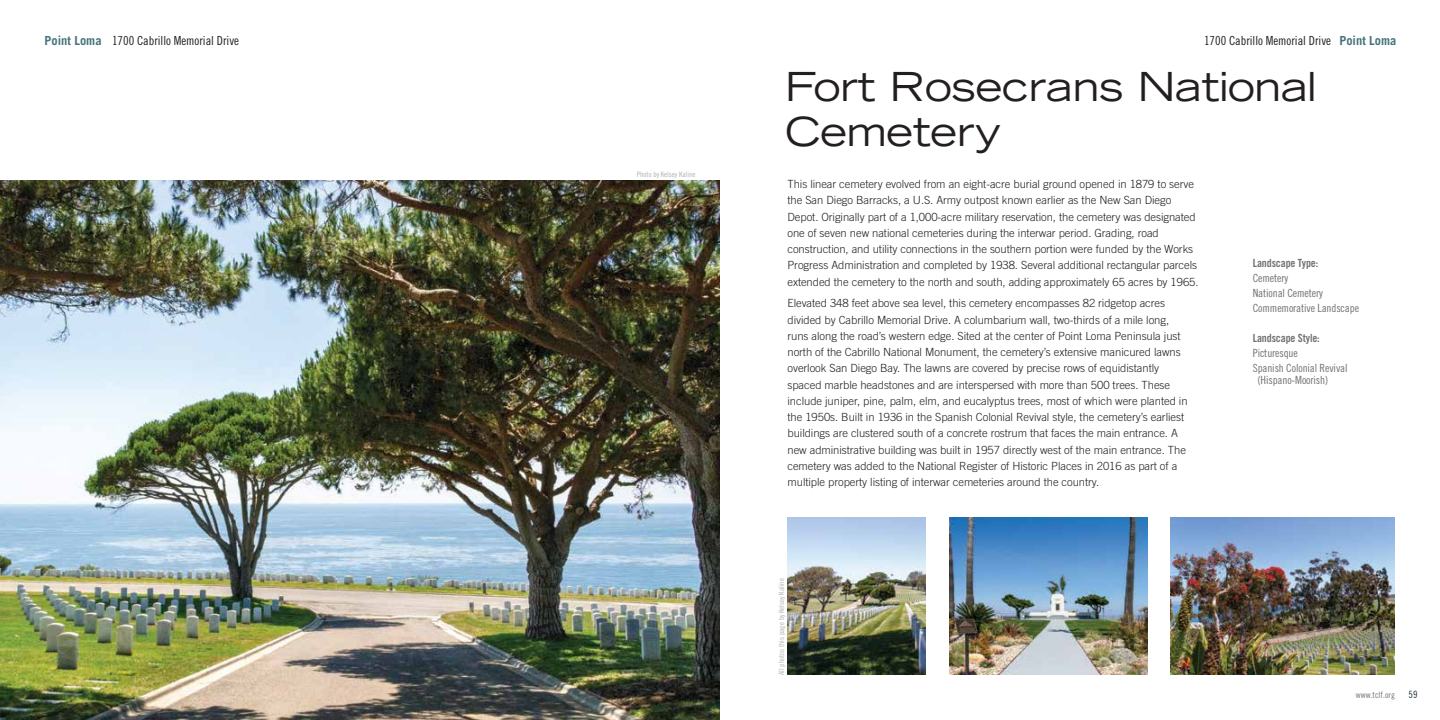
<style>
.page{position:relative;width:1440px;height:720px;background:#fff}
.page>*{position:absolute;margin:0;border:0;box-sizing:border-box;transform-origin:0 0}
.t1{font:expanded 40px/45px "Trade Gothic LT Std";letter-spacing:-.005em;color:#231f20}
.t2{font:12.5px "Trade Gothic LT Std Cn 18";color:#231f20}
.t3{font:300 11.25px/16.2px "Trade Gothic LT Std";letter-spacing:-.005em;color:#231f20}
.t4{font:11.25px/15px "Trade Gothic LT Std Cn 18";letter-spacing:-.01em;color:#717272}
.t5{font:11.25px "Trade Gothic LT Std Bd Cn 20";letter-spacing:-.01em;color:#717272}
.t6{font:10px "Trade Gothic LT Std Cn 18";color:#122933}
.t7{font:8.75px "Trade Gothic LT Std Cn 18";letter-spacing:.01em;color:#717272}
.t8{font:7.5px "Trade Gothic LT Std Cn 18";letter-spacing:.005em;color:#b0b1b1}
.s1{font-family:"Trade Gothic LT Std";font-weight:700;color:#46747a}
</style>
<div class="page">
<img style="left:0;top:180px;width:720px;height:540px">
<img style="left:949px;top:518px;width:198px;height:157px">
<img style="left:1171px;top:518px;width:224px;height:157px">
<img style="left:788px;top:518px;width:138px;height:157px">
<p class="t2" style="left:45px;top:34px;width:196px"><span class="s1">Point Loma</span> 1700 Cabrillo Memorial Drive</p>
<p class="t8" style="left:637px;top:170px;width:60px">Photo by Kelsey Kaline</p>
<p class="t2" style="left:1204px;top:33px;width:194px">1700 Cabrillo Memorial Drive <span class="s1">Point Loma</span></p>
<h1 class="t1" style="left:785px;top:63px;width:533px">Fort Rosecrans National<br>Cemetery</h1>
<p class="t3" style="left:788px;top:176px;width:413px">This linear cemetery evolved from an eight-acre burial ground opened in 1879 to serve the San Diego Barracks, a U.S. Army outpost known earlier as the New San Diego Depot. Originally part of a 1,000-acre military reservation, the cemetery was designated one of seven new national cemeteries during the interwar period. Grading, road construction, and utility connections in the southern portion were funded by the Works Progress Administration and completed by 1938. Several additional rectangular parcels extended the cemetery to the north and south, adding approximately 65 acres by 1965.</p>
<p class="t3" style="left:788px;top:295px;width:402px">Elevated 348 feet above sea level, this cemetery encompasses 82 ridgetop acres divided by Cabrillo Memorial Drive. A columbarium wall, two-thirds of a mile long, runs along the road’s western edge. Sited at the center of Point Loma Peninsula just north of the Cabrillo National Monument, the cemetery’s extensive manicured lawns overlook San Diego Bay. The lawns are covered by precise rows of equidistantly spaced marble headstones and are interspersed with more than 500 trees. These include juniper, pine, palm, elm, and eucalyptus trees, most of which were planted in the 1950s. Built in 1936 in the Spanish Colonial Revival style, the cemetery’s earliest buildings are clustered south of a concrete rostrum that faces the main entrance. A new administrative building was built in 1957 directly west of the main entrance. The cemetery was added to the National Register of Historic Places in 2016 as part of a multiple property listing of interwar cemeteries around the country.</p>
<p class="t8" style="left:777px;top:675px;width:98px;rotate:-90deg">All photos this page by Kelsey Kaline</p>
<p class="t5" style="left:1253px;top:256px;width:67px">Landscape Type:</p>
<p class="t4" style="left:1253px;top:270px;width:108px">Cemetery<br>National Cemetery<br>Commemorative Landscape</p>
<p class="t5" style="left:1253px;top:331px;width:69px">Landscape Style:</p>
<p class="t4" style="left:1253px;top:345px;width:96px">Picturesque<br>Spanish Colonial Revival</p>
<p class="t4" style="left:1258px;top:372px;width:72px">(Hispano-Moorish)</p>
<p class="t7" style="left:1356px;top:689px;width:41px">www.tclf.org</p>
<p class="t6" style="left:1409px;top:688px;width:10px">59</p>
</div>
